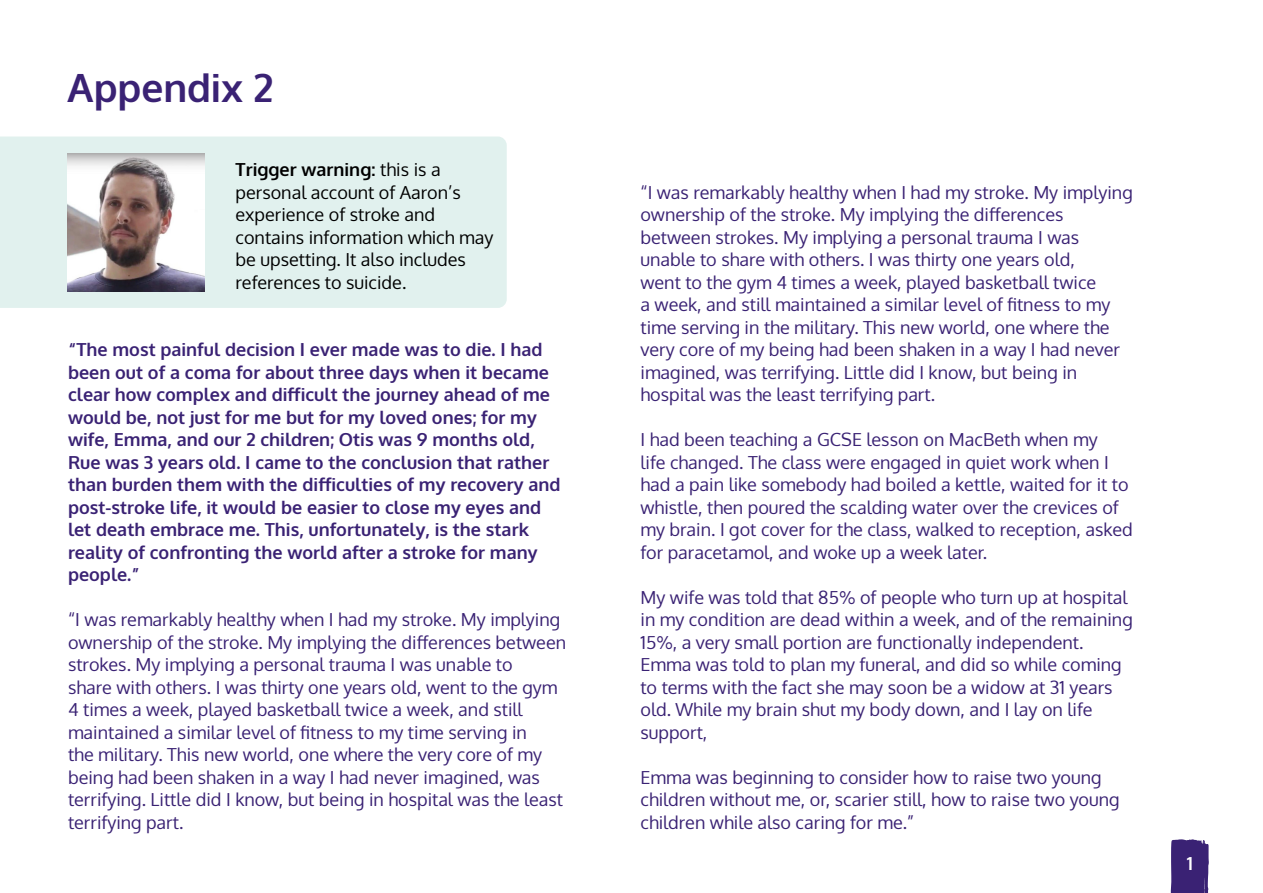
<style>
.page{position:relative;width:1263px;height:893px;background:#fff}
.page>*{position:absolute;margin:0;border:0;box-sizing:border-box;transform-origin:0 0}
.t1{font:700 39px "Oxygen";color:#3a2274}
.t2{font:18px/22.5px "Oxygen";color:#3a2274}
.t3{font:700 18px/22.5px "Oxygen";color:#3a2274}
.t4{font:18px/22.5px "Oxygen";color:#000}
.t5{font:700 18px "Oxygen";color:#fff}
.s1{font-weight:700}
</style>
<div class="page">
<svg style="left:1170px;top:839px;width:39px;height:54px;background:#48327e"></svg>
<div style="left:0;top:137px;width:507px;height:171px;background:#e1f1ee"></div>
<img style="left:67px;top:154px;width:138px;height:137px">
<h1 class="t1" style="left:68px;top:63px;width:207px">Appendix 2</h1>
<p class="t4" style="left:236px;top:159px;width:259px"><span class="s1">Trigger warning:</span> this is a personal account of Aaron’s experience of stroke and contains information which may be upsetting. It also includes references to suicide.</p>
<p class="t3" style="left:68px;top:339px;width:494px">“The most painful decision I ever made was to die. I had been out of a coma for about three days when it became clear how complex and difficult the journey ahead of me would be, not just for me but for my loved ones; for my wife, Emma, and our 2 children; Otis was 9 months old, Rue was 3 years old. I came to the conclusion that rather than burden them with the difficulties of my recovery and post-stroke life, it would be easier to close my eyes and let death embrace me. This, unfortunately, is the stark reality of confronting the world after a stroke for many people.”</p>
<p class="t2" style="left:68px;top:609px;width:500px">“I was remarkably healthy when I had my stroke. My implying ownership of the stroke. My implying the differences between strokes. My implying a personal trauma I was unable to<br>share with others. I was thirty one years old, went to the gym 4 times a week, played basketball twice a week, and still maintained a similar level of fitness to my time serving in<br>the military. This new world, one where the very core of my being had been shaken in a way I had never imagined, was terrifying. Little did I know, but being in hospital was the least terrifying part.</p>
<p class="t2" style="left:640px;top:181px;width:494px">“I was remarkably healthy when I had my stroke. My implying ownership of the stroke. My implying the differences between strokes. My implying a personal trauma I was unable to share with others. I was thirty one years old,<br>went to the gym 4 times a week, played basketball twice<br>a week, and still maintained a similar level of fitness to my time serving in the military. This new world, one where the very core of my being had been shaken in a way I had never imagined, was terrifying. Little did I know, but being in hospital was the least terrifying part.</p>
<p class="t2" style="left:640px;top:429px;width:494px">I had been teaching a GCSE lesson on MacBeth when my<br>life changed. The class were engaged in quiet work when I had a pain like somebody had boiled a kettle, waited for it to whistle, then poured the scalding water over the crevices of my brain. I got cover for the class, walked to reception, asked for paracetamol, and woke up a week later.</p>
<p class="t2" style="left:640px;top:586px;width:494px">My wife was told that 85% of people who turn up at hospital in my condition are dead within a week, and of the remaining 15%, a very small portion are functionally independent.<br>Emma was told to plan my funeral, and did so while coming to terms with the fact she may soon be a widow at 31 years old. While my brain shut my body down, and I lay on life support,</p>
<p class="t2" style="left:640px;top:766px;width:481px">Emma was beginning to consider how to raise two young children without me, or, scarier still, how to raise two young children while also caring for me.”</p>
<p class="t5" style="left:1187px;top:852px;width:8px">1</p>
</div>
